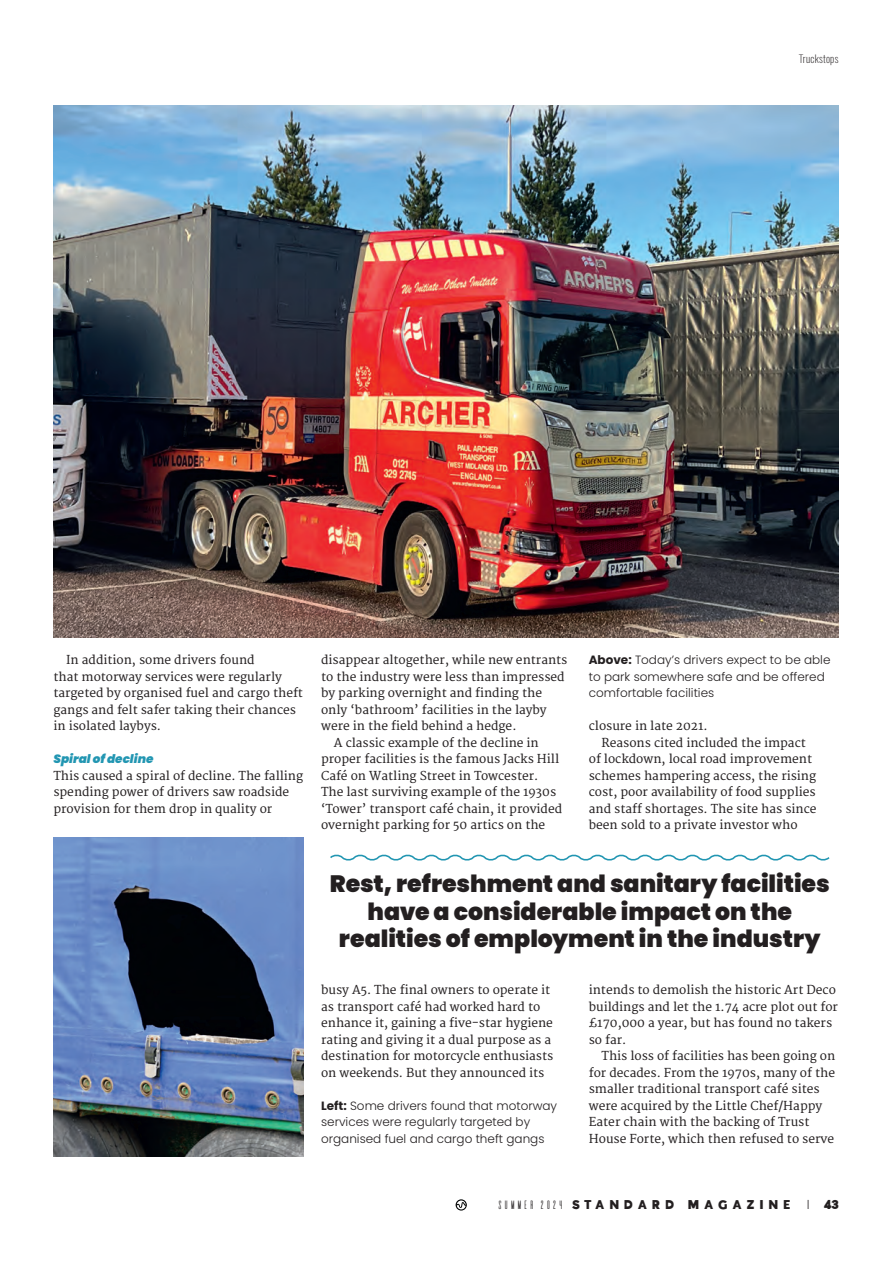
<style>
.page{position:relative;width:894px;height:1264px;background:#fff}
.page>*{position:absolute;margin:0;border:0;box-sizing:border-box;transform-origin:0 0}
.t1{font:900 23.7px/27.6px "Poppins";color:#231f20;text-align:center}
.t2{font:12px/16.5px "Merriweather";color:#231f20}
.t3{font:300 12px/16.5px "Poppins";color:#231f20}
.t4{font:italic 900 12px "Poppins";color:#2296b2}
.t5{font:10.5px "De Valencia";color:#231f20}
.t6{font:10.5px "Indigo";letter-spacing:.555em;color:#231f20}
.t7{font:200 10.5px "Oswald";letter-spacing:.02em;color:#231f20}
.s1{font-weight:700}
.s2{font-family:"Indigo"}
</style>
<div class="page">
<svg style="left:456px;top:1199px;width:11px;height:11px"></svg>
<img style="left:53px;top:106px;width:785px;height:531px">
<img style="left:53px;top:837px;width:250px;height:319px">
<svg style="left:330px;top:854px;width:500px;height:7px"></svg>
<p class="t7" style="left:799px;top:51px;width:41px">Truckstops</p>
<p class="t2" style="left:53px;top:652px;width:251px;text-indent:13px">In addition, some drivers found<br>that motorway services were regularly targeted by organised fuel and cargo theft gangs and felt safer taking their chances in isolated laybys.</p>
<p class="t4" style="left:53px;top:752px;width:102px">Spiral of decline</p>
<p class="t2" style="left:53px;top:767px;width:251px">This caused a spiral of decline. The falling spending power of drivers saw roadside provision for them drop in quality or</p>
<p class="t2" style="left:321px;top:652px;width:248px">disappear altogether, while new entrants</p>
<p class="t2" style="left:321px;top:668px;width:245px">to the industry were less than impressed</p>
<p class="t2" style="left:321px;top:685px;width:222px">by parking overnight and finding the</p>
<p class="t2" style="left:321px;top:701px;width:227px">only ‘bathroom’ facilities in the layby</p>
<p class="t2" style="left:321px;top:718px;width:197px">were in the field behind a hedge.</p>
<p class="t2" style="left:334px;top:734px;width:206px">A classic example of the decline in</p>
<p class="t2" style="left:321px;top:751px;width:239px">proper facilities is the famous Jacks Hill</p>
<p class="t2" style="left:321px;top:767px;width:219px">Café on Watling Street in Towcester.</p>
<p class="t2" style="left:321px;top:784px;width:237px">The last surviving example of the 1930s</p>
<p class="t2" style="left:321px;top:800px;width:243px">‘Tower’ transport café chain, it provided</p>
<p class="t2" style="left:321px;top:817px;width:226px">overnight parking for 50 artics on the</p>
<p class="t3" style="left:589px;top:652px;width:243px"><span class="s1">Above:</span> Today’s drivers expect to be able to park somewhere safe and be offered comfortable facilities</p>
<p class="t2" style="left:589px;top:718px;width:120px">closure in late 2021.</p>
<p class="t2" style="left:601px;top:734px;width:206px">Reasons cited included the impact</p>
<p class="t2" style="left:589px;top:751px;width:225px">of lockdown, local road improvement</p>
<p class="t2" style="left:589px;top:767px;width:229px">schemes hampering access, the rising</p>
<p class="t2" style="left:589px;top:784px;width:228px">cost, poor availability of food supplies</p>
<p class="t2" style="left:589px;top:800px;width:229px">and staff shortages. The site has since</p>
<p class="t2" style="left:589px;top:817px;width:210px">been sold to a private investor who</p>
<h1 class="t1" style="left:330px;top:870px;width:501px">Rest, refreshment and sanitary facilities have a considerable impact on the realities of employment in the industry</h1>
<p class="t2" style="left:321px;top:982px;width:234px">busy A5. The final owners to operate it as transport café had worked hard to enhance it, gaining a five-star hygiene rating and giving it a dual purpose as a destination for motorcycle enthusiasts on weekends. But they announced its</p>
<p class="t3" style="left:321px;top:1097px;width:237px"><span class="s1">Left:</span> Some drivers found that motorway services were regularly targeted by organised fuel and cargo theft gangs</p>
<p class="t2" style="left:589px;top:982px;width:251px">intends to demolish the historic Art Deco buildings and let the 1.74 acre plot out for £170,000 a year, but has found no takers so far.</p>
<p class="t2" style="left:589px;top:1048px;width:248px;text-indent:13px">This loss of facilities has been going on for decades. From the 1970s, many of the smaller traditional transport café sites were acquired by the Little Chef/Happy Eater chain with the backing of Trust House Forte, which then refused to serve</p>
<p class="t5" style="left:497px;top:1199px;width:179px">SUMMER 2024 <span class="s2">S T A N D A R D</span></p>
<p class="t6" style="left:688px;top:1197px;width:103px">MAGAZINE</p>
<p class="t6" style="left:805px;top:1197px;width:35px">| 43</p>
</div>
